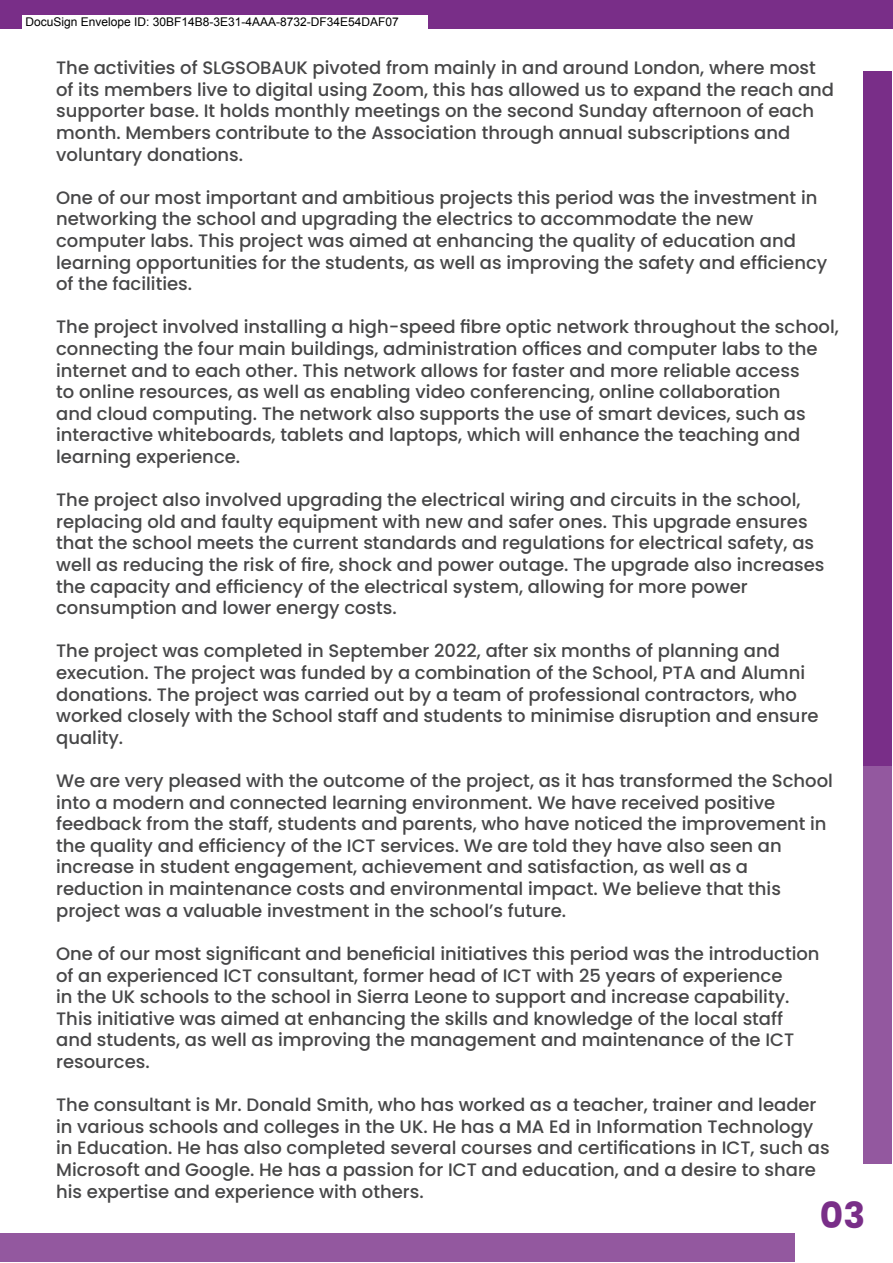
<style>
.page{position:relative;width:893px;height:1263px;background:#fff}
.page>*{position:absolute;margin:0;border:0;box-sizing:border-box;transform-origin:0 0}
.t1{font:700 36px "Poppins";color:#792e88}
.t2{font:500 18px/21.6px "Poppins";color:#474748}
.t3{font:12px "Arial";color:#000}
</style>
<div class="page">
<hr style="left:0;top:1233px;width:2px;height:29px;background:#93589f">
<div style="left:0;top:0;width:893px;height:29px;background:#792e88"></div>
<div style="left:2px;top:1233px;width:891px;height:29px;background:#93589f"></div>
<div style="left:863px;top:265px;width:29px;height:982px;background:#93589f"></div>
<div style="left:863px;top:71px;width:29px;height:695px;background:#792e88"></div>
<div style="left:796px;top:1165px;width:97px;height:97px;background:#fff"></div>
<div style="left:22px;top:15px;width:406px;height:15px;background:#fff"></div>
<p class="t3" style="left:26px;top:15px;width:375px">DocuSign Envelope ID: 30BF14B8-3E31-4AAA-8732-DF34E54DAF07</p>
<p class="t2" style="left:56px;top:57px;width:779px">The activities of SLGSOBAUK pivoted from mainly in and around London, where most of its members live to digital using Zoom, this has allowed us to expand the reach and supporter base. It holds monthly meetings on the second Sunday afternoon of each month. Members contribute to the Association through annual subscriptions and voluntary donations.</p>
<p class="t2" style="left:56px;top:187px;width:773px">One of our most important and ambitious projects this period was the investment in networking the school and upgrading the electrics to accommodate the new computer labs. This project was aimed at enhancing the quality of education and learning opportunities for the students, as well as improving the safety and efficiency of the facilities.</p>
<p class="t2" style="left:56px;top:316px;width:784px">The project involved installing a high-speed fibre optic network throughout the school, connecting the four main buildings, administration offices and computer labs to the internet and to each other. This network allows for faster and more reliable access<br>to online resources, as well as enabling video conferencing, online collaboration<br>and cloud computing. The network also supports the use of smart devices, such as interactive whiteboards, tablets and laptops, which will enhance the teaching and learning experience.</p>
<p class="t2" style="left:56px;top:489px;width:770px">The project also involved upgrading the electrical wiring and circuits in the school, replacing old and faulty equipment with new and safer ones. This upgrade ensures that the school meets the current standards and regulations for electrical safety, as well as reducing the risk of fire, shock and power outage. The upgrade also increases the capacity and efficiency of the electrical system, allowing for more power consumption and lower energy costs.</p>
<p class="t2" style="left:56px;top:640px;width:764px">The project was completed in September 2022, after six months of planning and execution. The project was funded by a combination of the School, PTA and Alumni donations. The project was carried out by a team of professional contractors, who worked closely with the School staff and students to minimise disruption and ensure quality.</p>
<p class="t2" style="left:56px;top:770px;width:778px">We are very pleased with the outcome of the project, as it has transformed the School into a modern and connected learning environment. We have received positive feedback from the staff, students and parents, who have noticed the improvement in the quality and efficiency of the ICT services. We are told they have also seen an increase in student engagement, achievement and satisfaction, as well as a reduction in maintenance costs and environmental impact. We believe that this project was a valuable investment in the school’s future.</p>
<p class="t2" style="left:56px;top:943px;width:765px">One of our most significant and beneficial initiatives this period was the introduction of an experienced ICT consultant, former head of ICT with 25 years of experience<br>in the UK schools to the school in Sierra Leone to support and increase capability.<br>This initiative was aimed at enhancing the skills and knowledge of the local staff and students, as well as improving the management and maintenance of the ICT resources.</p>
<p class="t2" style="left:56px;top:1094px;width:775px">The consultant is Mr. Donald Smith, who has worked as a teacher, trainer and leader in various schools and colleges in the UK. He has a MA Ed in Information Technology in Education. He has also completed several courses and certifications in ICT, such as Microsoft and Google. He has a passion for ICT and education, and a desire to share his expertise and experience with others.</p>
<h1 class="t1" style="left:820px;top:1195px;width:47px">03</h1>
</div>
